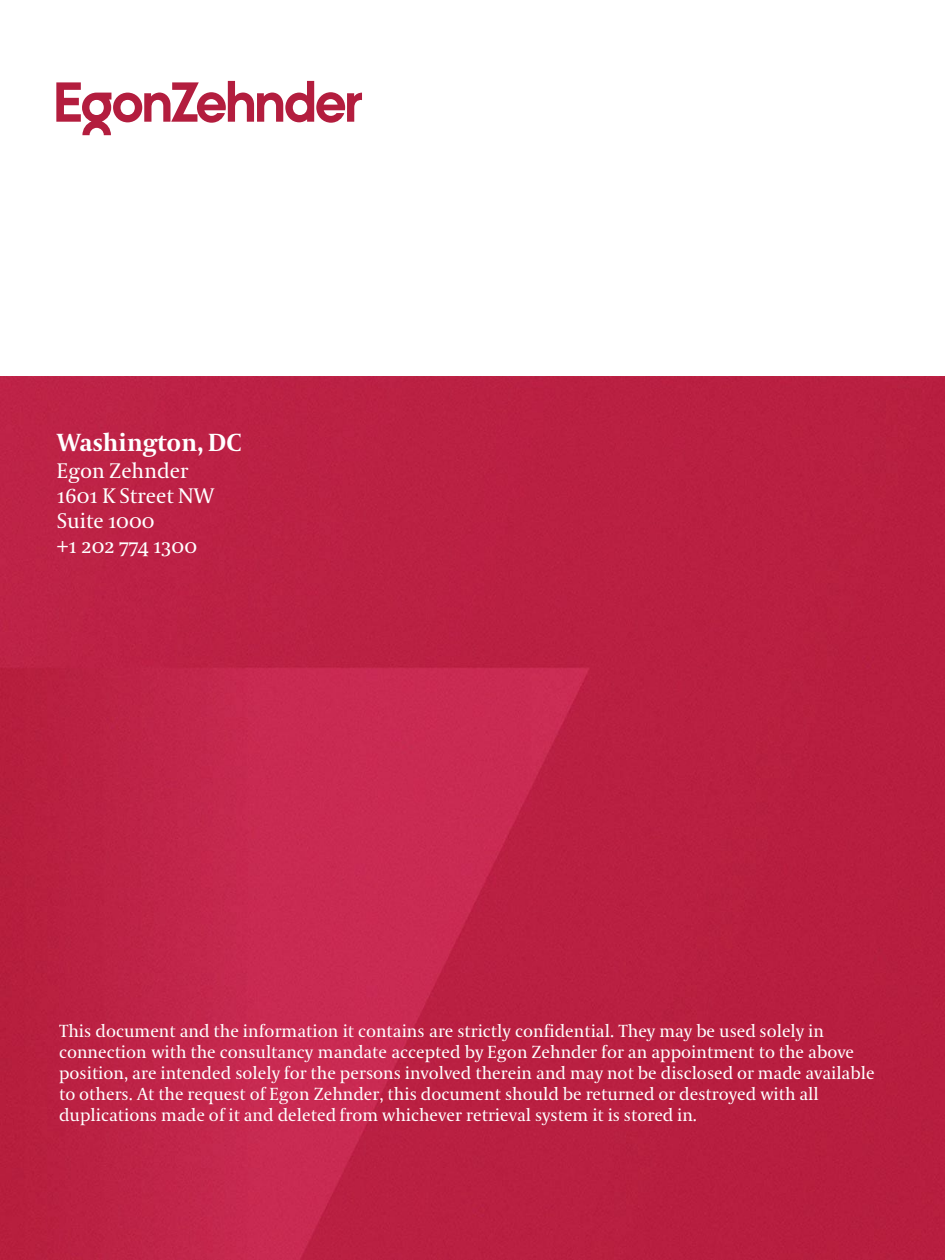
<style>
.page{position:relative;width:945px;height:1260px;background:#fff}
.page>*{position:absolute;margin:0;border:0;box-sizing:border-box;transform-origin:0 0}
.t1{font:700 24.5px "Coranto 2";color:#fff}
.t2{font:21px "Coranto 2";color:#fff}
.t3{font:17.5px/21px "Coranto 2";color:#fff}
</style>
<div class="page">
<svg style="left:56px;top:81px;width:306px;height:54px"></svg>
<img style="left:0;top:377px;width:945px;height:883px">
<p class="t1" style="left:57px;top:428px;width:186px">Washington, DC</p>
<p class="t2" style="left:57px;top:458px;width:133px">Egon Zehnder</p>
<p class="t2" style="left:57px;top:483px;width:159px">1601 K Street NW</p>
<p class="t2" style="left:57px;top:508px;width:99px">Suite 1000</p>
<p class="t2" style="left:57px;top:533px;width:142px">+1 202 774 1300</p>
<p class="t3" style="left:59px;top:1021px;width:817px">This document and the information it contains are strictly confidential. They may be used solely in connection with the consultancy mandate accepted by Egon Zehnder for an appointment to the above position, are intended solely for the persons involved therein and may not be disclosed or made available to others. At the request of Egon Zehnder, this document should be returned or destroyed with all duplications made of it and deleted from whichever retrieval system it is stored in.</p>
</div>
